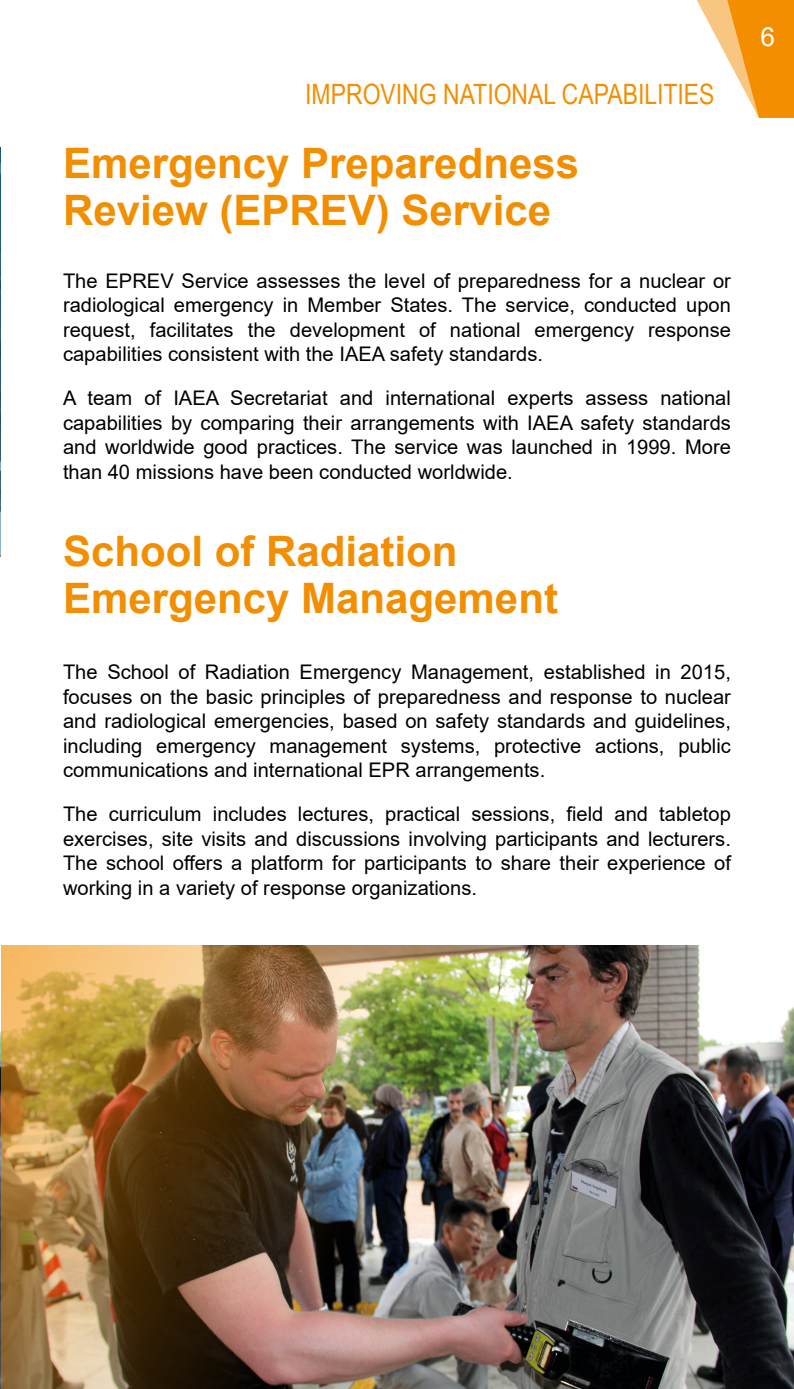
<style>
.page{position:relative;width:794px;height:1389px;background:#fff}
.page>*{position:absolute;margin:0;border:0;box-sizing:border-box;transform-origin:0 0}
.t1{font:700 42px/47.2px "Arial";color:#f28e00}
.t2{font:28px "Arial Narrow";color:#f28e00}
.t3{font:26.25px "Arial";color:#fff}
.t4{font:20.12px/24.5px "Arial";color:#000;text-align:justify}
</style>
<div class="page">
<img style="left:1px;top:945px;width:793px;height:444px">
<hr style="left:0;top:148px;width:1px;height:408px;background:#0069b4">
<svg style="left:697px;top:0;width:97px;height:118px"></svg>
<h2 class="t2" style="left:305px;top:74px;width:411px">IMPROVING NATIONAL CAPABILITIES</h2>
<h1 class="t1" style="left:63px;top:140px;width:517px">Emergency Preparedness<br>Review (EPREV) Service</h1>
<p class="t4" style="left:63px;top:268px;width:669px">The EPREV Service assesses the level of preparedness for a nuclear or radiological emergency in Member States. The service, conducted upon request, facilitates the development of national emergency response capabilities consistent with the IAEA safety standards.</p>
<p class="t4" style="left:63px;top:386px;width:669px">A team of IAEA Secretariat and international experts assess national capabilities by comparing their arrangements with IAEA safety standards and worldwide good practices. The service was launched in 1999. More than 40 missions have been conducted worldwide.</p>
<h1 class="t1" style="left:63px;top:528px;width:496px">School of Radiation<br>Emergency Management</h1>
<p class="t4" style="left:63px;top:660px;width:669px">The School of Radiation Emergency Management, established in 2015, focuses on the basic principles of preparedness and response to nuclear and radiological emergencies, based on safety standards and guidelines, including emergency management systems, protective actions, public communications and international EPR arrangements.</p>
<p class="t4" style="left:63px;top:802px;width:669px">The curriculum includes lectures, practical sessions, field and tabletop exercises, site visits and discussions involving participants and lecturers.<br>The school offers a platform for participants to share their experience of working in a variety of response organizations.</p>
<h3 class="t3" style="left:760px;top:19px;width:16px">6</h3>
</div>
